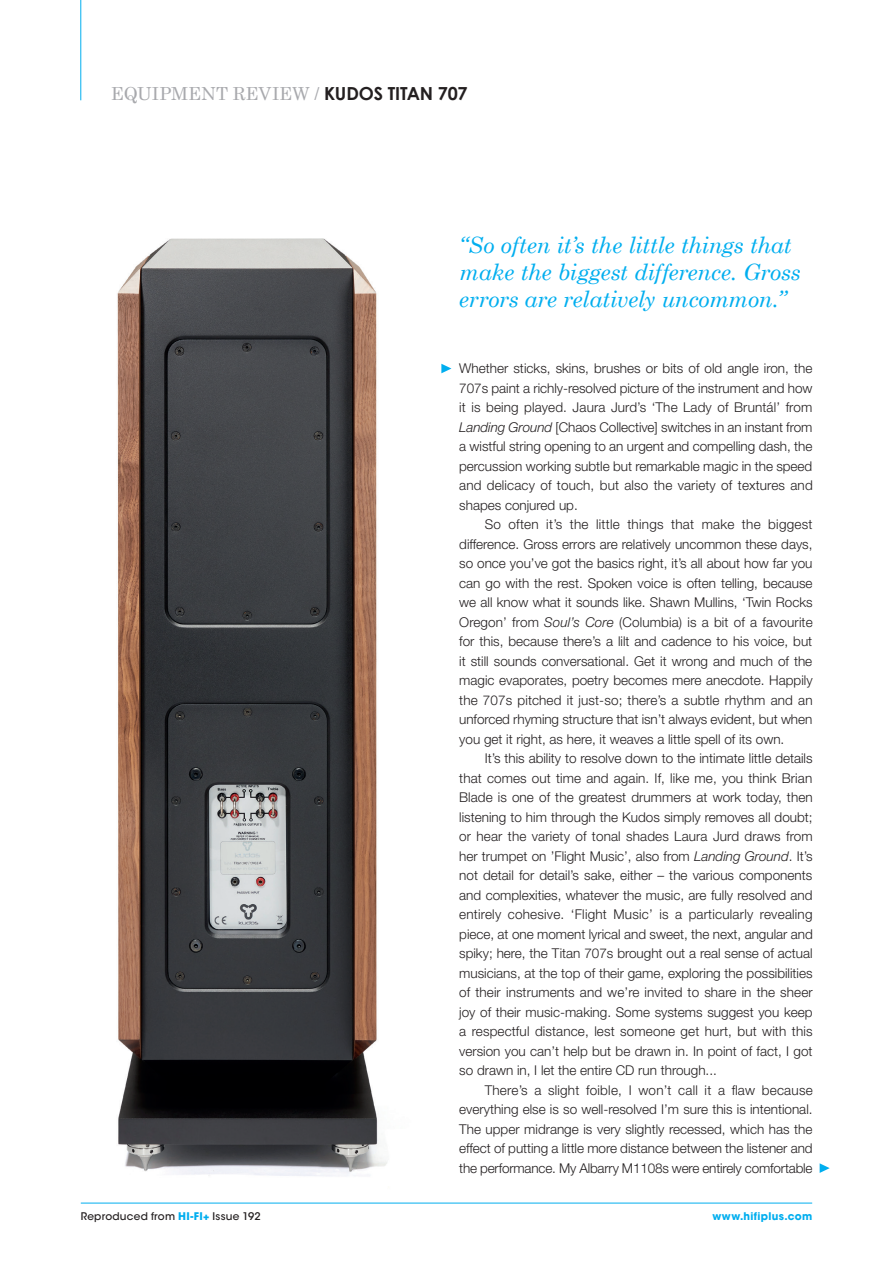
<style>
.page{position:relative;width:893px;height:1263px;background:#fff}
.page>*{position:absolute;margin:0;border:0;box-sizing:border-box;transform-origin:0 0}
.t1{font:italic 22.5px/27px "Century Schoolbook";letter-spacing:-.02em;color:#00aeef}
.t2{font:18px "Century Schoolbook";letter-spacing:-.005em;color:#a8a9ad}
.t3{font:300 13.5px/19.5px "Helvetica Neue LT Std";color:#231f20;text-align:justify}
.t4{font:500 10.5px "ITC Avant Garde Std";letter-spacing:.02em;color:#231f20}
.t5{font:700 10.5px "ITC Avant Garde Std";letter-spacing:.03em;color:#00aeef}
.s1{font-family:"Century Gothic";font-weight:700;color:#231f20}
.s2{font-style:italic}
.s3{font-weight:700;color:#00aeef}
</style>
<div class="page">
<img style="left:80px;top:238px;width:419px;height:966px">
<svg style="left:441px;top:364px;width:10px;height:9px"></svg>
<svg style="left:820px;top:1163px;width:10px;height:10px"></svg>
<hr style="left:80px;top:0;width:1px;height:100px;background:#00aeef">
<hr style="left:81px;top:1203px;width:731px;height:1px;background:#00aeef">
<h2 class="t2" style="left:111px;top:83px;width:358px">EQUIPMENT REVIEW / <span class="s1">KUDOS TITAN 707</span></h2>
<h1 class="t1" style="left:459px;top:231px;width:343px">“So often it’s the little things that make the biggest difference. Gross errors are relatively uncommon.”</h1>
<p class="t3" style="left:459px;top:358px;width:355px">Whether sticks, skins, brushes or bits of old angle iron, the 707s paint a richly-resolved picture of the instrument and how it is being played. Jaura Jurd’s ‘The Lady of Bruntál’ from <span class="s2">Landing Ground</span> [Chaos Collective] switches in an instant from a wistful string opening to an urgent and compelling dash, the percussion working subtle but remarkable magic in the speed and delicacy of touch, but also the variety of textures and shapes conjured up.</p>
<p class="t3" style="left:459px;top:514px;width:355px;text-indent:26px">So often it’s the little things that make the biggest difference. Gross errors are relatively uncommon these days, so once you’ve got the basics right, it’s all about how far you can go with the rest. Spoken voice is often telling, because we all know what it sounds like. Shawn Mullins, ‘Twin Rocks Oregon’ from <span class="s2">Soul’s Core</span> (Columbia) is a bit of a favourite for this, because there’s a lilt and cadence to his voice, but it still sounds conversational. Get it wrong and much of the magic evaporates, poetry becomes mere anecdote. Happily the 707s pitched it just-so; there’s a subtle rhythm and an unforced rhyming structure that isn’t always evident, but when you get it right, as here, it weaves a little spell of its own.</p>
<p class="t3" style="left:459px;top:748px;width:355px;text-indent:26px">It’s this ability to resolve down to the intimate little details that comes out time and again. If, like me, you think Brian Blade is one of the greatest drummers at work today, then listening to him through the Kudos simply removes all doubt; or hear the variety of tonal shades Laura Jurd draws from her trumpet on ’Flight Music’, also from <span class="s2">Landing Ground</span>. It’s not detail for detail’s sake, either – the various components and complexities, whatever the music, are fully resolved and entirely cohesive. ‘Flight Music’ is a particularly revealing piece, at one moment lyrical and sweet, the next, angular and spiky; here, the Titan 707s brought out a real sense of actual musicians, at the top of their game, exploring the possibilities of their instruments and we’re invited to share in the sheer joy of their music-making. Some systems suggest you keep a respectful distance, lest someone get hurt, but with this version you can’t help but be drawn in. In point of fact, I got so drawn in, I let the entire CD run through...</p>
<p class="t3" style="left:459px;top:1080px;width:355px;text-indent:26px">There’s a slight foible, I won’t call it a flaw because everything else is so well-resolved I’m sure this is intentional.<br>The upper midrange is very slightly recessed, which has the effect of putting a little more distance between the listener and the performance. My Albarry M1108s were entirely comfortable</p>
<p class="t4" style="left:81px;top:1210px;width:181px">Reproduced from <span class="s3">HI-FI+</span> Issue 192</p>
<p class="t5" style="left:712px;top:1210px;width:101px">www.hifiplus.com</p>
</div>
